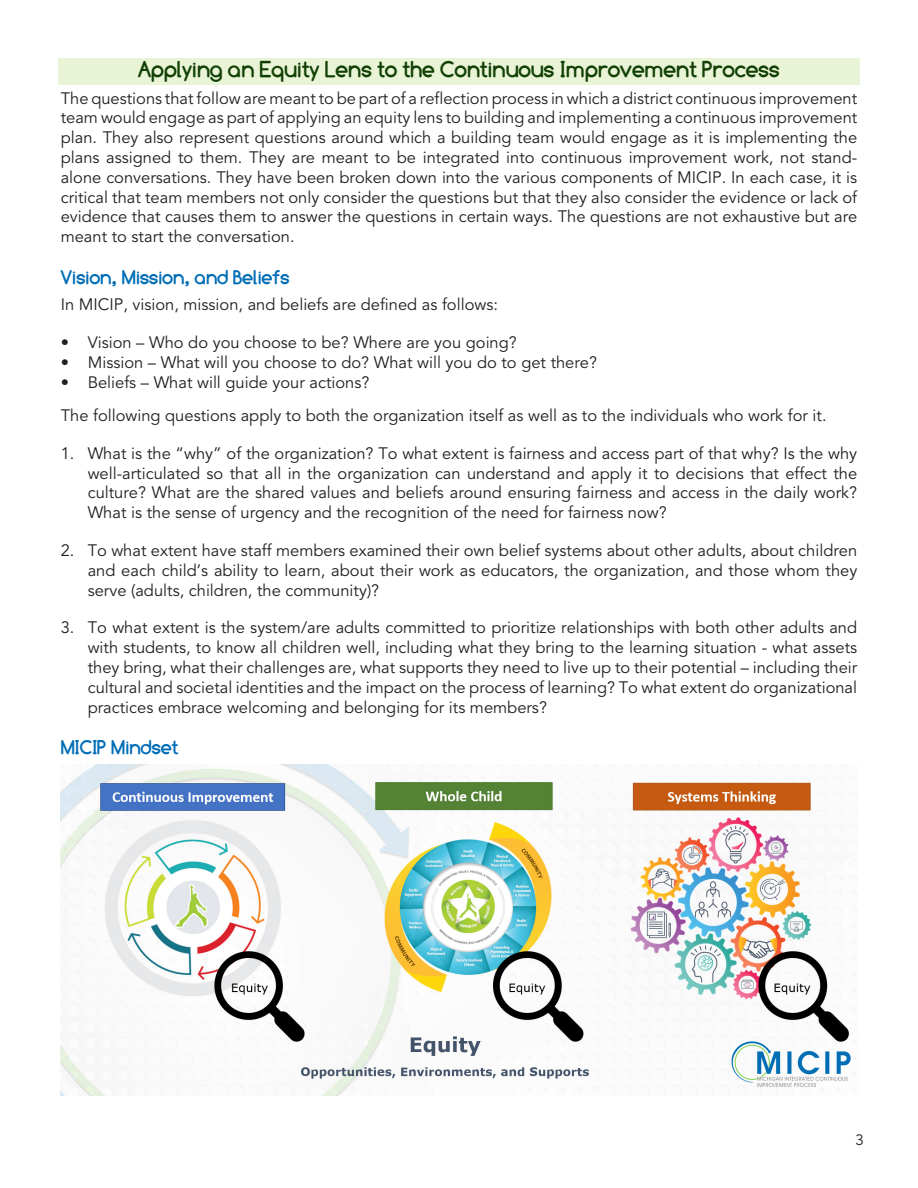
<style>
.page{position:relative;width:918px;height:1188px;background:#fff}
.page>*{position:absolute;margin:0;border:0;box-sizing:border-box;transform-origin:0 0}
.t1{font:700 22.5px "Comfortaa";color:#124004}
.t2{font:700 19.5px "Comfortaa";color:#006eb6}
.t3{font:16.5px/19.8px "Avenir LT Std";color:#231f20;text-align:justify}
.t4{font:15px "Avenir LT Std";color:#231f20}
</style>
<div class="page">
<div style="left:58px;top:58px;width:802px;height:27px;background:#e9f4d7"></div>
<img style="left:61px;top:765px;width:796px;height:331px">
<h2 class="t1" style="left:138px;top:56px;width:643px">Applying an Equity Lens to the Continuous Improvement Process</h2>
<p class="t3" style="left:61px;top:89px;width:798px">The questions that follow are meant to be part of a reflection process in which a district continuous improvement team would engage as part of applying an equity lens to building and implementing a continuous improvement plan. They also represent questions around which a building team would engage as it is implementing the plans assigned to them. They are meant to be integrated into continuous improvement work, not stand&shy;alone conversations. They have been broken down into the various components of MICIP. In each case, it is critical that team members not only consider the questions but that they also consider the evidence or lack of evidence that causes them to answer the questions in certain ways. The questions are not exhaustive but are meant to start the conversation.</p>
<h3 class="t2" style="left:61px;top:266px;width:231px">Vision, Mission, and Beliefs</h3>
<p class="t3" style="left:61px;top:295px;width:439px">In MICIP, vision, mission, and beliefs are defined as follows:</p>
<p class="t3" style="left:61px;top:333px;width:458px">• Vision – Who do you choose to be? Where are you going?</p>
<p class="t3" style="left:61px;top:353px;width:538px">• Mission – What will you choose to do? What will you do to get there?</p>
<p class="t3" style="left:61px;top:373px;width:310px">• Beliefs – What will guide your actions?</p>
<p class="t3" style="left:61px;top:406px;width:767px">The following questions apply to both the organization itself as well as to the individuals who work for it.</p>
<p class="t3" style="left:88px;top:444px;width:771px;text-indent:-27px">1. What is the “why” of the organization? To what extent is fairness and access part of that why? Is the why well-articulated so that all in the organization can understand and apply it to decisions that effect the culture? What are the shared values and beliefs around ensuring fairness and access in the daily work?<br>What is the sense of urgency and the recognition of the need for fairness now?</p>
<p class="t3" style="left:88px;top:541px;width:771px;text-indent:-27px">2. To what extent have staff members examined their own belief systems about other adults, about children and each child’s ability to learn, about their work as educators, the organization, and those whom they serve (adults, children, the community)?</p>
<p class="t3" style="left:88px;top:618px;width:771px;text-indent:-27px">3. To what extent is the system/are adults committed to prioritize relationships with both other adults and with students, to know all children well, including what they bring to the learning situation - what assets they bring, what their challenges are, what supports they need to live up to their potential – including their cultural and societal identities and the impact on the process of learning? To what extent do organizational practices embrace welcoming and belonging for its members?</p>
<h3 class="t2" style="left:61px;top:736px;width:119px">MICIP Mindset</h3>
<p class="t4" style="left:856px;top:1132px;width:10px">3</p>
</div>
